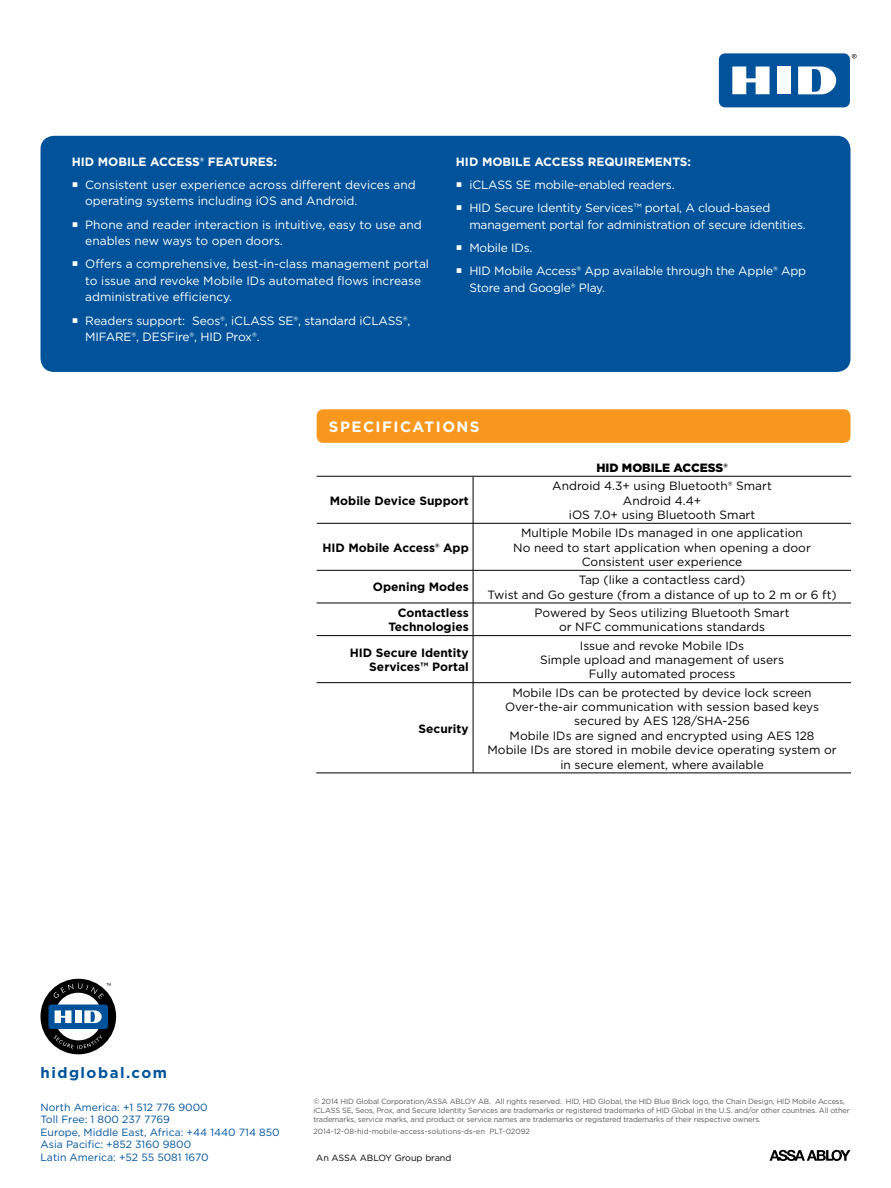
<style>
.page{position:relative;width:891px;height:1188px;background:#fff}
.page>*{position:absolute;margin:0;border:0;box-sizing:border-box;transform-origin:0 0}
.t1{font:700 15px "Gotham";letter-spacing:.1em;color:#fff}
.t2{font:700 15px "Gotham";letter-spacing:.1em;color:#00539b}
.t3{font:12px/14.4px "Gotham";color:#000;text-align:center}
.t4{font:12px/16.5px "Gotham";letter-spacing:-.01em;color:#fff}
.t5{font:700 12px/14.4px "Gotham";color:#000;text-align:right}
.Bluebox_header{font:700 12px "Gotham";color:#fff}
.t6{font:900 12px "Gotham";color:#000}
.t7{font:10.5px/12.6px "Gotham";color:#00539b}
.t8{font:9px "Gotham";color:#000}
.t9{font:7.5px/9px "Gotham";letter-spacing:-.02em;color:#58595b}
.t10{font:7.5px "Gotham";color:#58595b}
</style>
<div class="page">
<svg style="left:852px;top:54px;width:5px;height:5px"></svg>
<div style="left:719px;top:53px;width:131px;height:54px;background:#00539b;border-radius:6px"></div>
<div style="left:777px;top:67px;width:14px;height:27px;background:#fff"></div>
<svg style="left:732px;top:67px;width:38px;height:27px"></svg>
<svg style="left:798px;top:67px;width:38px;height:27px"></svg>
<div style="left:40px;top:136px;width:810px;height:236px;background:#00539b;border-radius:14px"></div>
<div style="left:317px;top:409px;width:533px;height:34px;background:#f8971d;border-radius:7px"></div>
<hr style="left:473px;top:476px;width:1px;height:47px;background:#000">
<hr style="left:473px;top:523px;width:1px;height:47px;background:#000">
<hr style="left:473px;top:571px;width:1px;height:32px;background:#000">
<hr style="left:473px;top:603px;width:1px;height:32px;background:#000">
<hr style="left:473px;top:636px;width:1px;height:46px;background:#000">
<hr style="left:473px;top:683px;width:1px;height:90px;background:#000">
<hr style="left:317px;top:476px;width:156px;height:1px;background:#000">
<hr style="left:473px;top:476px;width:378px;height:1px;background:#000">
<hr style="left:317px;top:523px;width:156px;height:1px;background:#000">
<hr style="left:473px;top:523px;width:378px;height:1px;background:#000">
<hr style="left:317px;top:570px;width:156px;height:1px;background:#000">
<hr style="left:473px;top:570px;width:378px;height:1px;background:#000">
<hr style="left:317px;top:603px;width:156px;height:1px;background:#000">
<hr style="left:473px;top:603px;width:378px;height:1px;background:#000">
<hr style="left:317px;top:635px;width:156px;height:1px;background:#000">
<hr style="left:473px;top:635px;width:378px;height:1px;background:#000">
<hr style="left:317px;top:682px;width:156px;height:1px;background:#000">
<hr style="left:473px;top:682px;width:378px;height:1px;background:#000">
<hr style="left:316px;top:773px;width:157px;height:1px;background:#000">
<hr style="left:473px;top:773px;width:378px;height:1px;background:#000">
<svg style="left:769px;top:1150px;width:81px;height:11px"></svg>
<svg style="left:41px;top:979px;width:75px;height:75px"></svg>
<p class="Bluebox_header" style="left:72px;top:153px;width:207px">HID MOBILE ACCESS® FEATURES:</p>
<p class="t4" style="left:85px;top:176px;width:332px">Consistent user experience across different devices and operating systems including iOS and Android.</p>
<p class="t4" style="left:85px;top:216px;width:338px">Phone and reader interaction is intuitive, easy to use and enables new ways to open doors.</p>
<p class="t4" style="left:85px;top:256px;width:345px">Offers a comprehensive, best-in-class management portal to issue and revoke Mobile IDs automated flows increase administrative efficiency.</p>
<p class="t4" style="left:85px;top:312px;width:327px">Readers support: Seos®, iCLASS SE®, standard iCLASS®,<br>MIFARE®, DESFire®, HID Prox®.</p>
<p class="Bluebox_header" style="left:456px;top:153px;width:237px">HID MOBILE ACCESS REQUIREMENTS:</p>
<p class="t4" style="left:469px;top:176px;width:207px">iCLASS SE mobile-enabled readers.</p>
<p class="t4" style="left:469px;top:199px;width:338px">HID Secure Identity Services™ portal, A cloud-based management portal for administration of secure identities.</p>
<p class="t4" style="left:469px;top:239px;width:65px">Mobile IDs.</p>
<p class="t4" style="left:469px;top:262px;width:338px">HID Mobile Access® App available through the Apple® App<br>Store and Google® Play.</p>
<p class="t1" style="left:329px;top:417px;width:152px">SPECIFICATIONS</p>
<p class="t5" style="left:330px;top:493px;width:140px">Mobile Device Support</p>
<p class="t5" style="left:322px;top:540px;width:148px">HID Mobile Access® App</p>
<p class="t5" style="left:373px;top:580px;width:97px">Opening Modes</p>
<p class="t6" style="left:596px;top:459px;width:133px">HID MOBILE ACCESS®</p>
<p class="t3" style="left:552px;top:478px;width:221px">Android 4.3+ using Bluetooth® Smart</p>
<p class="t3" style="left:623px;top:493px;width:80px">Android 4.4+</p>
<p class="t3" style="left:569px;top:507px;width:188px">iOS 7.0+ using Bluetooth Smart</p>
<p class="t3" style="left:521px;top:526px;width:283px">Multiple Mobile IDs managed in one application</p>
<p class="t3" style="left:513px;top:540px;width:299px">No need to start application when opening a door</p>
<p class="t3" style="left:582px;top:554px;width:162px">Consistent user experience</p>
<p class="t3" style="left:579px;top:573px;width:168px">Tap (like a contactless card)</p>
<p class="t3" style="left:487px;top:587px;width:351px">Twist and Go gesture (from a distance of up to 2 m or 6 ft)</p>
<p class="t5" style="left:388px;top:605px;width:82px">Contactless<br>Technologies</p>
<p class="t3" style="left:535px;top:605px;width:256px">Powered by Seos utilizing Bluetooth Smart or NFC communications standards</p>
<p class="t5" style="left:350px;top:645px;width:121px">HID Secure Identity<br>Services™ Portal</p>
<p class="t3" style="left:580px;top:638px;width:166px">Issue and revoke Mobile IDs</p>
<p class="t3" style="left:540px;top:652px;width:245px">Simple upload and management of users</p>
<p class="t3" style="left:589px;top:667px;width:148px">Fully automated process</p>
<p class="t5" style="left:419px;top:721px;width:52px">Security</p>
<p class="t3" style="left:512px;top:685px;width:301px">Mobile IDs can be protected by device lock screen</p>
<p class="t3" style="left:505px;top:699px;width:316px">Over-the-air communication with session based keys</p>
<p class="t3" style="left:574px;top:714px;width:177px">secured by AES 128/SHA-256</p>
<p class="t3" style="left:510px;top:728px;width:306px">Mobile IDs are signed and encrypted using AES 128</p>
<p class="t3" style="left:488px;top:742px;width:351px">Mobile IDs are stored in mobile device operating system or</p>
<p class="t3" style="left:560px;top:757px;width:205px">in secure element, where available</p>
<p class="t2" style="left:40px;top:1063px;width:128px">hidglobal.com</p>
<p class="t7" style="left:40px;top:1100px;width:169px">North America: +1 512 776 9000</p>
<p class="t7" style="left:40px;top:1113px;width:241px">Toll Free: 1 800 237 7769<br>Europe, Middle East, Africa: +44 1440 714 850</p>
<p class="t7" style="left:40px;top:1138px;width:152px">Asia Pacific: +852 3160 9800</p>
<p class="t7" style="left:40px;top:1151px;width:170px">Latin America: +52 55 5081 1670</p>
<p class="t9" style="left:313px;top:1097px;width:538px">© 2014 HID Global Corporation/ASSA ABLOY AB. All rights reserved. HID, HID Global, the HID Blue Brick logo, the Chain Design, HID Mobile Access, iCLASS SE, Seos, Prox, and Secure Identity Services are trademarks or registered trademarks of HID Global in the U.S. and/or other countries. All other trademarks, service marks, and product or service names are trademarks or registered trademarks of their respective owners.</p>
<p class="t10" style="left:313px;top:1127px;width:218px">2014-12-08-hid-mobile-access-solutions-ds-en PLT-02092</p>
<p class="t8" style="left:316px;top:1152px;width:137px">An ASSA ABLOY Group brand</p>
</div>
